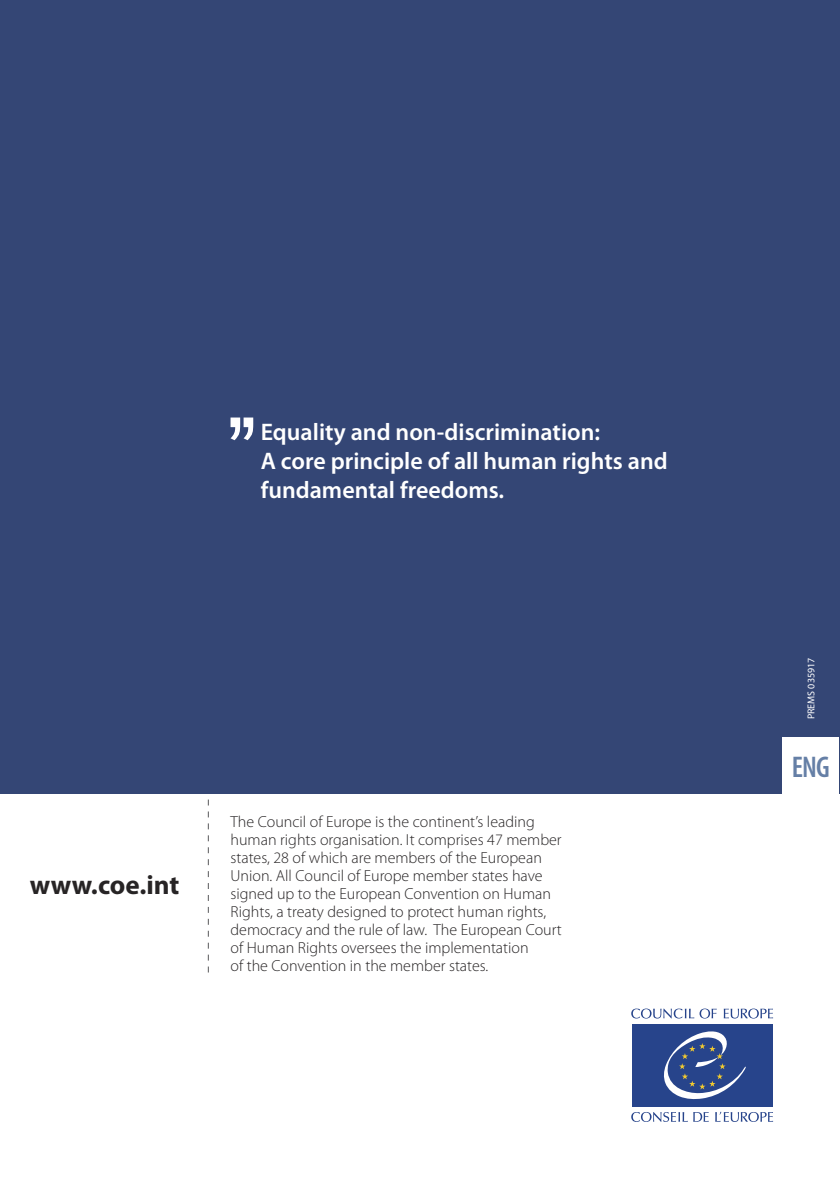
<style>
.page{position:relative;width:840px;height:1191px;background:#fff}
.page>*{position:absolute;margin:0;border:0;box-sizing:border-box;transform-origin:0 0}
.t1{font:600 condensed 30px "Myriad Pro";color:#657fa6}
.t2{font:700 27px "Myriad Pro";color:#272425}
.t3{font:600 24px/28.8px "Myriad Pro";color:#fff}
.t4{font:300 16px/18px "Myriad Pro";color:#272425}
.t5{font:10px "Myriad Pro";color:#fff}
</style>
<div class="page">
<div style="left:0;top:0;width:839px;height:794px;background:#344675"></div>
<svg style="left:723px;top:1008px;width:49px;height:10px"></svg>
<svg style="left:631px;top:1008px;width:85px;height:10px"></svg>
<svg style="left:715px;top:1111px;width:57px;height:11px"></svg>
<svg style="left:631px;top:1112px;width:77px;height:10px"></svg>
<div style="left:631px;top:1024px;width:141px;height:82px;background:#27448b"></div>
<svg style="left:664px;top:1031px;width:81px;height:68px"></svg>
<div style="left:782px;top:737px;width:56px;height:57px;background:#fff"></div>
<svg style="left:208px;top:799px;width:1px;height:173px"></svg>
<svg style="left:230px;top:417px;width:23px;height:23px"></svg>
<h3 class="t3" style="left:260px;top:420px;width:408px">Equality and non-discrimination:<br>A core principle of all human rights and fundamental freedoms.</h3>
<h2 class="t2" style="left:30px;top:874px;width:151px">www.coe.int</h2>
<p class="t4" style="left:230px;top:814px;width:332px">The Council of Europe is the continent’s leading human rights organisation. It comprises 47 member states, 28 of which are members of the European Union. All Council of Europe member states have signed up to the European Convention on Human Rights, a treaty designed to protect human rights, democracy and the rule of law. The European Court of Human Rights oversees the implementation<br>of the Convention in the member states.</p>
<p class="t5" style="left:807px;top:719px;width:63px;rotate:-90deg">PREMS 035917</p>
<h1 class="t1" style="left:791px;top:749px;width:40px">ENG</h1>
</div>
